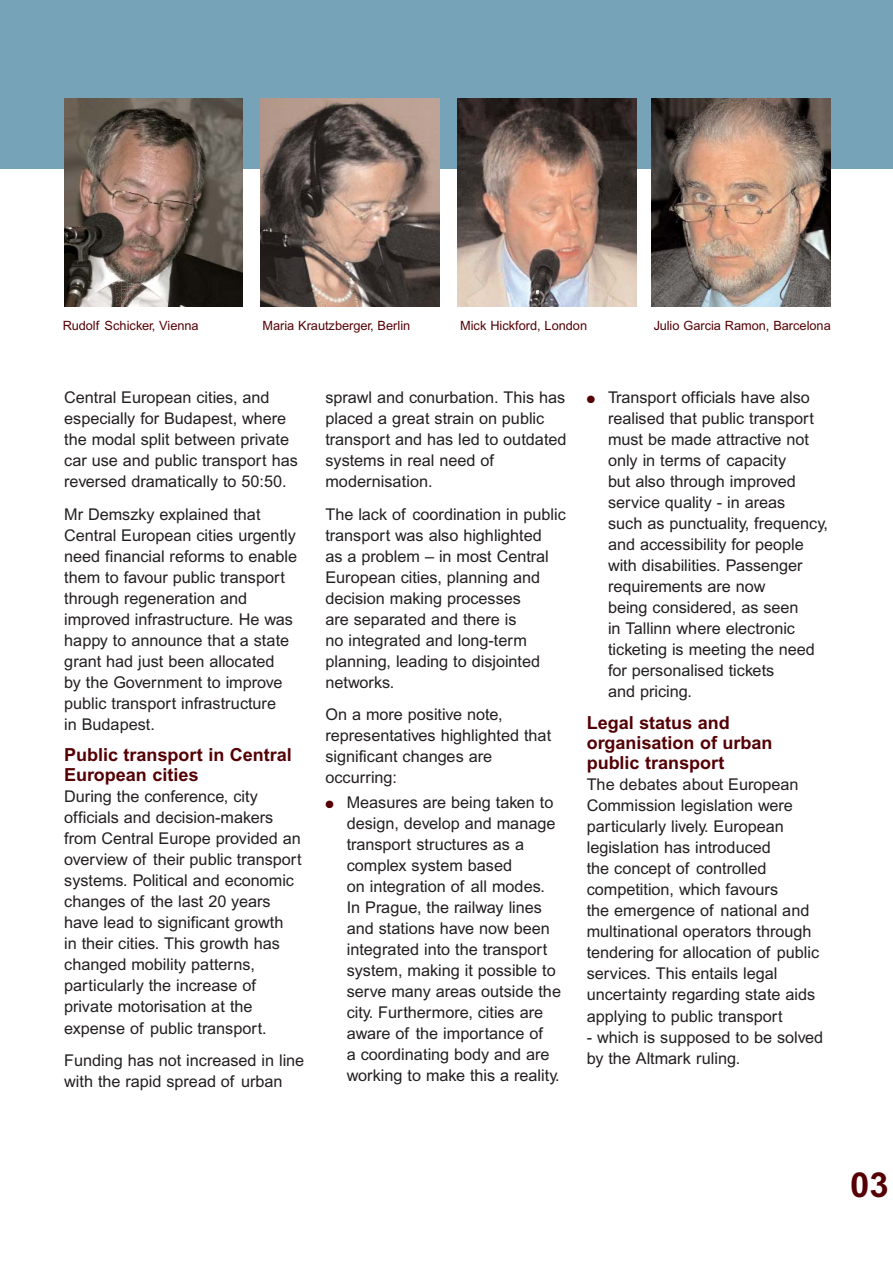
<style>
.page{position:relative;width:893px;height:1262px;background:#fff}
.page>*{position:absolute;margin:0;border:0;box-sizing:border-box;transform-origin:0 0}
.t1{font:700 34.5px "Arial";color:#540005}
.t2{font:700 18px/20.2px "Arial";color:#540005}
.t3{font:16.2px/21px "Arial";color:#231f20}
.t4{font:12.75px "Arial";color:#540005}
.s1{color:#540005}
</style>
<div class="page">
<div style="left:0;top:0;width:892px;height:169px;background:#77a3b8"></div>
<img style="left:260px;top:98px;width:179px;height:209px">
<img style="left:651px;top:98px;width:179px;height:209px">
<img style="left:64px;top:98px;width:179px;height:209px">
<img style="left:457px;top:98px;width:179px;height:209px">
<p class="t4" style="left:63px;top:321px;width:137px">Rudolf Schicker, Vienna</p>
<p class="t4" style="left:262px;top:321px;width:149px">Maria Krautzberger, Berlin</p>
<p class="t4" style="left:460px;top:321px;width:128px">Mick Hickford, London</p>
<p class="t4" style="left:653px;top:321px;width:179px">Julio Garcia Ramon, Barcelona</p>
<p class="t3" style="left:64px;top:388px;width:235px">Central European cities, and especially for Budapest, where the modal split between private car use and public transport has reversed dramatically to 50:50.</p>
<p class="t3" style="left:64px;top:504px;width:234px">Mr Demszky explained that<br>Central European cities urgently need financial reforms to enable them to favour public transport through regeneration and improved infrastructure. He was happy to announce that a state grant had just been allocated<br>by the Government to improve public transport infrastructure<br>in Budapest.</p>
<p class="t2" style="left:64px;top:746px;width:229px">Public transport in Central<br>European cities</p>
<p class="t3" style="left:64px;top:787px;width:239px">During the conference, city officials and decision-makers from Central Europe provided an overview of their public transport systems. Political and economic changes of the last 20 years have lead to significant growth<br>in their cities. This growth has changed mobility patterns, particularly the increase of private motorisation at the expense of public transport.</p>
<p class="t3" style="left:64px;top:1050px;width:241px">Funding has not increased in line with the rapid spread of urban</p>
<p class="t3" style="left:325px;top:388px;width:243px">sprawl and conurbation. This has placed a great strain on public transport and has led to outdated systems in real need of modernisation.</p>
<p class="t3" style="left:325px;top:504px;width:242px">The lack of coordination in public transport was also highlighted<br>as a problem – in most Central<br>European cities, planning and decision making processes<br>are separated and there is<br>no integrated and long-term planning, leading to disjointed networks.</p>
<p class="t3" style="left:325px;top:705px;width:227px">On a more positive note, representatives highlighted that significant changes are occurring:</p>
<p class="t3" style="left:347px;top:793px;width:216px;text-indent:-21px"><span class="s1">●</span> Measures are being taken to design, develop and manage transport structures as a complex system based<br>on integration of all modes.<br>In Prague, the railway lines and stations have now been integrated into the transport system, making it possible to serve many areas outside the city. Furthermore, cities are aware of the importance of<br>a coordinating body and are working to make this a reality.</p>
<p class="t3" style="left:608px;top:388px;width:221px;text-indent:-21px"><span class="s1">●</span> Transport officials have also realised that public transport must be made attractive not only in terms of capacity<br>but also through improved service quality - in areas<br>such as punctuality, frequency, and accessibility for people with disabilities. Passenger requirements are now<br>being considered, as seen<br>in Tallinn where electronic ticketing is meeting the need for personalised tickets<br>and pricing.</p>
<p class="t2" style="left:586px;top:714px;width:187px">Legal status and organisation of urban public transport</p>
<p class="t3" style="left:586px;top:775px;width:234px">The debates about European<br>Commission legislation were particularly lively. European legislation has introduced<br>the concept of controlled competition, which favours<br>the emergence of national and multinational operators through tendering for allocation of public services. This entails legal uncertainty regarding state aids applying to public transport</p>
<p class="t3" style="left:586px;top:1027px;width:238px">- which is supposed to be solved by the Altmark ruling.</p>
<h1 class="t1" style="left:850px;top:1172px;width:40px">03</h1>
</div>
